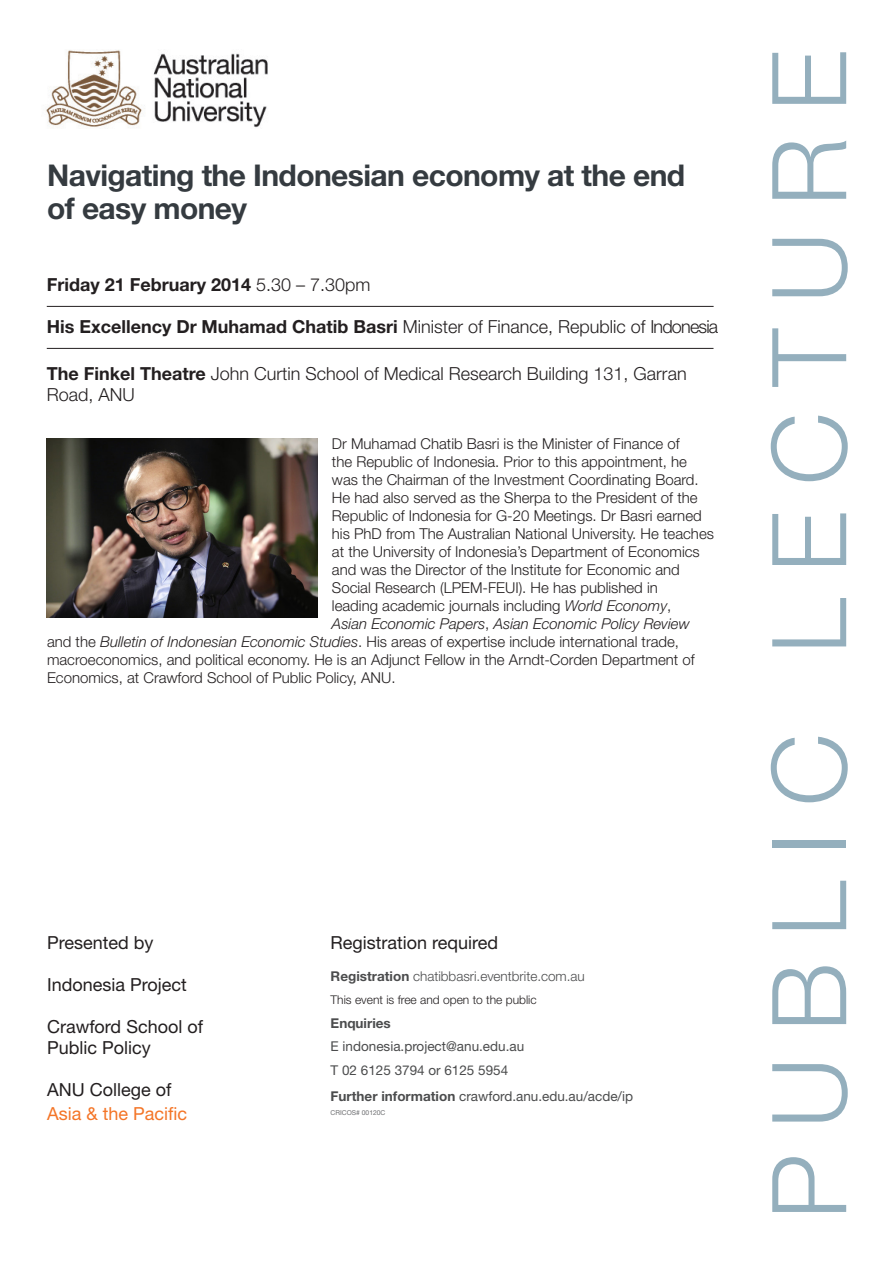
<style>
.page{position:relative;width:893px;height:1263px;background:#fff}
.page>*{position:absolute;margin:0;border:0;box-sizing:border-box;transform-origin:0 0}
.t1{font:300 103.5px "Helvetica Neue LT Std";letter-spacing:.25em;color:#94afbd}
.t2{font:700 30px/33px "Helvetica Neue LT Std";letter-spacing:-.02em;color:#353b40}
.time_date_bold{font:300 18px/21px "Helvetica Neue LT Std";color:#231f20}
.Time_date{font:300 18px "Helvetica Neue LT Std";color:#231f20}
.Presented_by{font:18px/21px "Helvetica Neue LT Std";color:#231f20}
.Time_date-2{font:700 18px "Helvetica Neue LT Std";color:#231f20}
.Presented_by-2{font:18px/24px "Helvetica Neue LT Std";color:#f47527}
.RSVP{font:18px "Helvetica Neue LT Std";color:#231f20}
.body{font:300 15px "Helvetica Neue LT Std";color:#231f20}
.body-2{font:italic 300 15px "Helvetica Neue LT Std";color:#231f20}
.note{font:13.5px "Helvetica Neue LT Std";color:#4b4c4d}
.note-2{font:300 13.5px "Helvetica Neue LT Std";color:#4b4c4d}
.note-3{font:700 13.5px "Helvetica Neue LT Std";color:#4b4c4d}
.note-4{font:300 12px "Helvetica Neue LT Std";color:#231f20}
.Job_number{font:6.75px "Helvetica Neue LT Std";color:#6c6d70}
.s1{font-weight:300}
.s2{font-weight:700}
.s3{font-style:italic}
.s4{font-style:normal}
.s5{color:#231f20}
</style>
<div class="page">
<img style="left:46px;top:50px;width:222px;height:78px">
<hr style="left:47px;top:306px;width:667px;height:1px;background:#231f20">
<hr style="left:47px;top:348px;width:666px;height:1px;background:#231f20">
<img style="left:47px;top:438px;width:270px;height:179px">
<h2 class="t2" style="left:47px;top:158px;width:640px">Navigating the Indonesian economy at the end of easy money</h2>
<p class="Time_date-2" style="left:47px;top:274px;width:325px">Friday 21 February 2014 <span class="s1">5.30 – 7.30pm</span></p>
<p class="Time_date" style="left:47px;top:316px;width:673px"><span class="s2">His Excellency Dr Muhamad Chatib Basri</span> Minister of Finance, Republic of Indonesia</p>
<p class="time_date_bold" style="left:47px;top:362px;width:641px"><span class="s2">The Finkel Theatre</span> John Curtin School of Medical Research Building 131, Garran<br>Road, ANU</p>
<p class="body" style="left:332px;top:435px;width:349px">Dr Muhamad Chatib Basri is the Minister of Finance of</p>
<p class="body" style="left:332px;top:453px;width:357px">the Republic of Indonesia. Prior to this appointment, he</p>
<p class="body" style="left:332px;top:471px;width:368px">was the Chairman of the Investment Coordinating Board.</p>
<p class="body" style="left:332px;top:489px;width:367px">He had also served as the Sherpa to the President of the</p>
<p class="body" style="left:332px;top:507px;width:371px">Republic of Indonesia for G-20 Meetings. Dr Basri earned</p>
<p class="body" style="left:332px;top:525px;width:384px">his PhD from The Australian National University. He teaches</p>
<p class="body" style="left:332px;top:543px;width:369px">at the University of Indonesia’s Department of Economics</p>
<p class="body" style="left:332px;top:561px;width:349px">and was the Director of the Institute for Economic and</p>
<p class="body" style="left:332px;top:579px;width:327px">Social Research (LPEM-FEUI). He has published in</p>
<p class="body" style="left:332px;top:597px;width:341px">leading academic journals including <span class="s3">World Economy</span>,</p>
<p class="body-2" style="left:332px;top:615px;width:359px">Asian Economic Papers<span class="s4">,</span> Asian Economic Policy Review</p>
<p class="body" style="left:47px;top:633px;width:634px">and the <span class="s3">Bulletin of Indonesian Economic Studies</span>. His areas of expertise include international trade,</p>
<p class="body" style="left:47px;top:651px;width:649px">macroeconomics, and political economy. He is an Adjunct Fellow in the Arndt-Corden Department of</p>
<p class="body" style="left:47px;top:669px;width:350px">Economics, at Crawford School of Public Policy, ANU.</p>
<p class="Presented_by" style="left:47px;top:931px;width:108px">Presented by</p>
<p class="Presented_by" style="left:47px;top:974px;width:141px">Indonesia Project</p>
<p class="Presented_by" style="left:47px;top:1016px;width:157px">Crawford School of<br>Public Policy</p>
<p class="Presented_by-2" style="left:47px;top:1078px;width:142px"><span class="s5">ANU College of<br></span>Asia &amp; the Pacific</p>
<p class="RSVP" style="left:331px;top:931px;width:169px">Registration required</p>
<p class="note-2" style="left:331px;top:967px;width:256px"><span class="s2">Registration</span> chatibbasri.eventbrite.com.au</p>
<p class="note-4" style="left:331px;top:992px;width:208px">This event is free and open to the public</p>
<p class="note-3" style="left:331px;top:1014px;width:62px">Enquiries</p>
<p class="note" style="left:331px;top:1038px;width:195px">E indonesia.project@anu.edu.au</p>
<p class="note" style="left:331px;top:1062px;width:179px">T 02 6125 3794 or 6125 5954</p>
<p class="note" style="left:331px;top:1088px;width:304px"><span class="s2">Further information</span> crawford.anu.edu.au/acde/ip</p>
<p class="Job_number" style="left:331px;top:1109px;width:56px">CRICOS# 00120C</p>
<h1 class="t1" style="left:746px;top:1219px;width:1171px;rotate:-90deg">PUBLIC LECTURE</h1>
</div>
